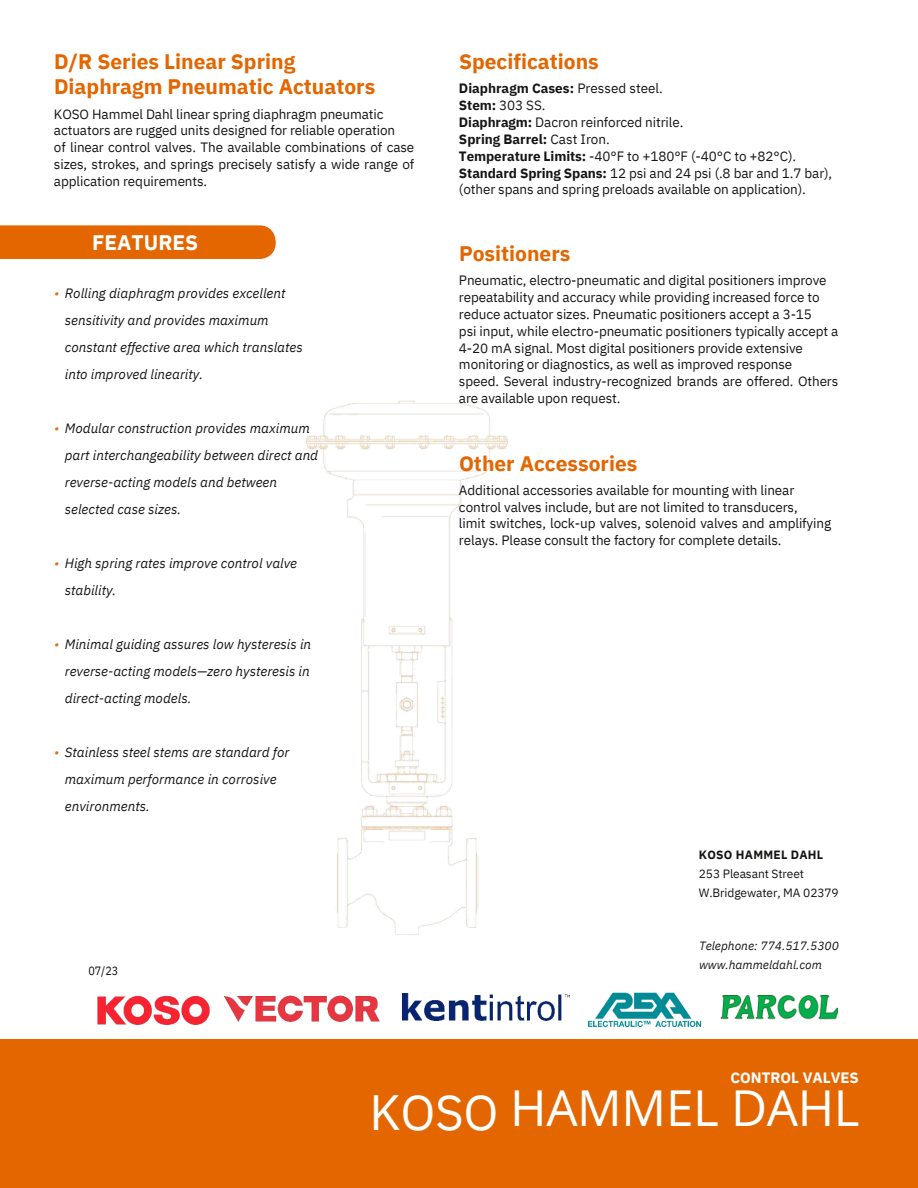
<style>
.page{position:relative;width:918px;height:1188px;background:#fff}
.page>*{position:absolute;margin:0;border:0;box-sizing:border-box;transform-origin:0 0}
.t1{font:49.5px "Open Sans";letter-spacing:-.005em;color:#fff}
.t2{font:49.5px "IBM Plex Sans";color:#fff}
.t3{font:700 21px/24.8px "IBM Plex Sans";color:#e36600}
.t4{font:700 21px "IBM Plex Sans";color:#fff}
.t5{font:700 15px "IBM Plex Sans";color:#fff}
.t6{font:13.5px/16.8px "IBM Plex Sans";letter-spacing:-.01em;color:#171615}
.t7{font:italic 13.5px/27px "IBM Plex Sans";color:#171615}
.t8{font:italic 12px/19.2px "IBM Plex Sans";color:#171615}
.t9{font:12px/19.2px "IBM Plex Sans";letter-spacing:-.01em;color:#171615}
.t10{font:700 12px "IBM Plex Sans";letter-spacing:.02em;color:#171615}
.t11{font:12px "IBM Plex Sans Cond";color:#171615}
.s1{color:#e36f1e}
.s2{font-weight:700}
</style>
<div class="page">
<img style="left:305px;top:400px;width:204px;height:535px">
<div style="left:0;top:225px;width:276px;height:34px;background:#e36600"></div>
<div style="left:0;top:1040px;width:918px;height:148px;background:#e36600"></div>
<img style="left:402px;top:993px;width:167px;height:27px">
<img style="left:588px;top:992px;width:113px;height:35px">
<img style="left:720px;top:996px;width:117px;height:24px">
<img style="left:224px;top:996px;width:156px;height:26px">
<img style="left:97px;top:996px;width:113px;height:29px">
<h2 class="t3" style="left:54px;top:48px;width:323px">D/R Series Linear Spring<br>Diaphragm Pneumatic Actuators</h2>
<p class="t6" style="left:54px;top:104px;width:362px">KOSO Hammel Dahl linear spring diaphragm pneumatic actuators are rugged units designed for reliable operation<br>of linear control valves. The available combinations of case sizes, strokes, and springs precisely satisfy a wide range of application requirements.</p>
<h2 class="t4" style="left:92px;top:226px;width:108px">FEATURES</h2>
<p class="t7" style="left:65px;top:279px;width:239px;text-indent:-11px"><span class="s1">•</span> Rolling diaphragm provides excellent sensitivity and provides maximum constant effective area which translates into improved linearity.</p>
<p class="t7" style="left:65px;top:414px;width:255px;text-indent:-11px"><span class="s1">•</span> Modular construction provides maximum part interchangeability between direct and reverse-acting models and between selected case sizes.</p>
<p class="t7" style="left:65px;top:549px;width:234px;text-indent:-11px"><span class="s1">•</span> High spring rates improve control valve stability.</p>
<p class="t7" style="left:65px;top:630px;width:248px;text-align:justify;text-indent:-11px"><span class="s1">•</span> Minimal guiding assures low hysteresis in reverse-acting models—zero hysteresis in direct-acting models.</p>
<p class="t7" style="left:65px;top:738px;width:226px;text-indent:-11px"><span class="s1">•</span> Stainless steel stems are standard for maximum performance in corrosive environments.</p>
<p class="t11" style="left:88px;top:961px;width:31px">07/23</p>
<h2 class="t3" style="left:459px;top:48px;width:141px">Specifications</h2>
<p class="t6" style="left:459px;top:79px;width:375px"><span class="s2">Diaphragm Cases:</span> Pressed steel.<br><span class="s2">Stem:</span> 303 SS.<br><span class="s2">Diaphragm:</span> Dacron reinforced nitrile.<br><span class="s2">Spring Barrel:</span> Cast Iron.<br><span class="s2">Temperature Limits:</span> -40°F to +180°F (-40°C to +82°C).<br><span class="s2">Standard Spring Spans:</span> 12 psi and 24 psi (.8 bar and 1.7 bar), (other spans and spring preloads available on application).</p>
<h2 class="t3" style="left:459px;top:239px;width:113px">Positioners</h2>
<p class="t6" style="left:459px;top:271px;width:381px">Pneumatic, electro-pneumatic and digital positioners improve repeatability and accuracy while providing increased force to reduce actuator sizes. Pneumatic positioners accept a 3-15<br>psi input, while electro-pneumatic positioners typically accept a 4-20 mA signal. Most digital positioners provide extensive monitoring or diagnostics, as well as improved response<br>speed. Several industry-recognized brands are offered. Others are available upon request.</p>
<h2 class="t3" style="left:459px;top:449px;width:180px">Other Accessories</h2>
<p class="t6" style="left:459px;top:480px;width:374px">Additional accessories available for mounting with linear control valves include, but are not limited to transducers,<br>limit switches, lock-up valves, solenoid valves and amplifying relays. Please consult the factory for complete details.</p>
<p class="t10" style="left:699px;top:845px;width:126px">KOSO HAMMEL DAHL</p>
<p class="t9" style="left:699px;top:863px;width:142px">253 Pleasant Street<br>W.Bridgewater, MA 02379</p>
<p class="t8" style="left:699px;top:935px;width:142px">Telephone: 774.517.5300 www.hammeldahl.com</p>
<h1 class="t2" style="left:370px;top:1075px;width:131px">KOSO</h1>
<p class="t5" style="left:730px;top:1066px;width:130px">CONTROL VALVES</p>
<h1 class="t1" style="left:510px;top:1074px;width:351px">HAMMEL DAHL</h1>
</div>
